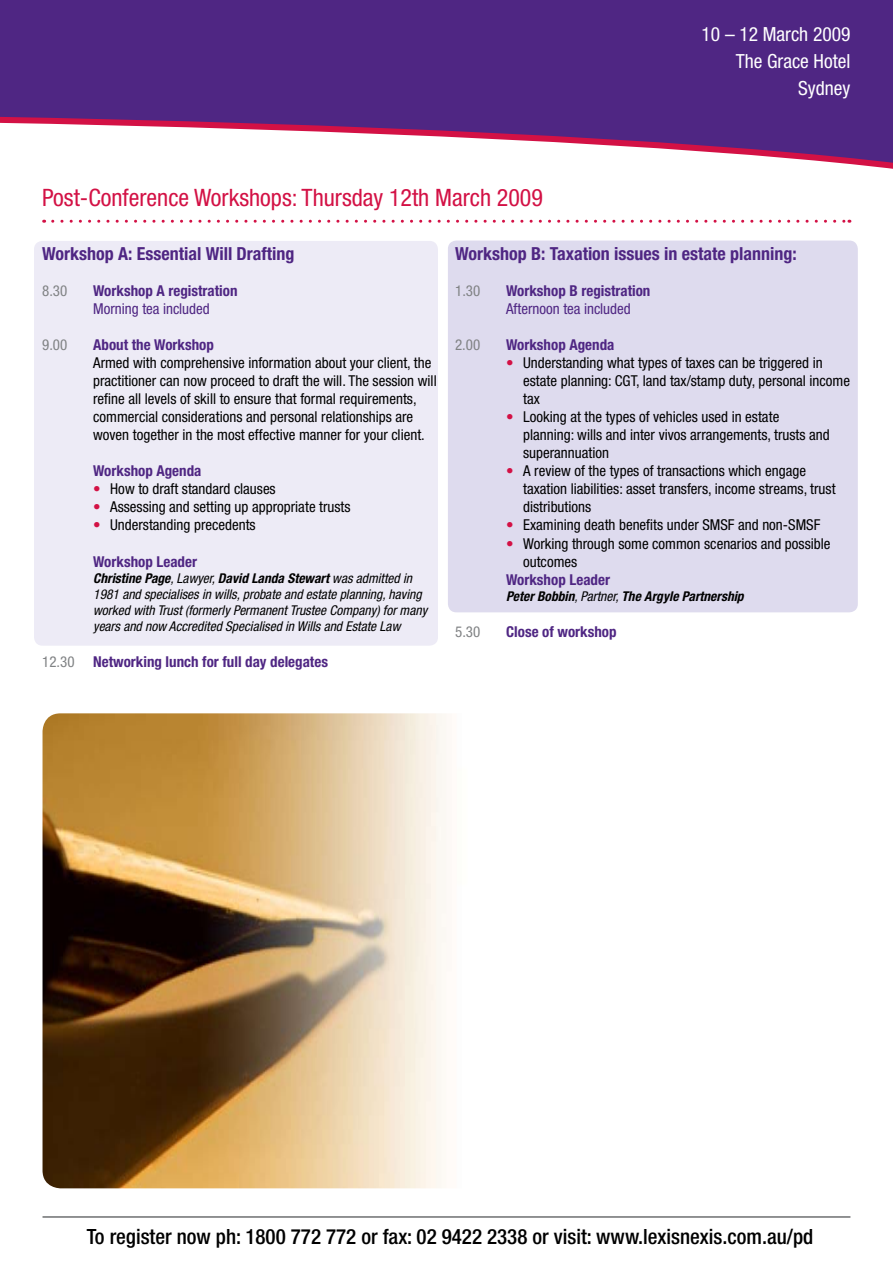
<style>
.page{position:relative;width:893px;height:1263px;background:#fff}
.page>*{position:absolute;margin:0;border:0;box-sizing:border-box;transform-origin:0 0}
.t1{font:condensed 24px "Helvetica Neue";color:#d31145}
.t2{font:500 condensed 21px "Helvetica Neue";color:#000}
.t3{font:condensed 19.5px/27px "Helvetica Neue";color:#fff;text-align:right}
.t4{font:700 condensed 18px "Helvetica Neue";color:#4f2683}
.t5{font:condensed 15px/18px "Helvetica Neue";color:#000}
.t6{font:700 condensed 15px "Helvetica Neue";color:#4f2683}
.t7{font:condensed 15px "Helvetica Neue";color:#4f2683}
.t8{font:condensed 15px "Helvetica Neue";color:#808284}
.t9{font:italic condensed 13.5px/16.2px "Helvetica Neue";color:#000}
.t10{font:italic 700 condensed 13.5px "Helvetica Neue";color:#000}
.s1{color:#d31145}
.s2{font-weight:700}
.s3{font-weight:400;color:#808284}
.s4{font-weight:400}
</style>
<div class="page">
<img style="left:43px;top:713px;width:537px;height:475px;border-radius:18px">
<div style="left:0;top:0;width:893px;height:226px;background:#4f2683"></div>
<svg style="left:0;top:120px;width:893px;height:127px;fill:#fff"></svg>
<svg style="left:53px;top:220px;width:797px;height:3px;background:#f4c5d2"></svg>
<div style="left:34px;top:241px;width:404px;height:405px;background:#edebf6;border-radius:9px"></div>
<div style="left:448px;top:241px;width:410px;height:371px;background:#dedbee;border-radius:9px"></div>
<hr style="left:43px;top:1216px;width:807px;height:2px;background:#6d6f71">
<h3 class="t3" style="left:702px;top:20px;width:150px">10 – 12 March 2009<br>The Grace Hotel<br>Sydney</h3>
<h1 class="t1" style="left:42px;top:184px;width:502px">Post-Conference Workshops: Thursday 12th March 2009</h1>
<p class="t4" style="left:42px;top:243px;width:254px">Workshop A: Essential Will Drafting</p>
<p class="t8" style="left:42px;top:282px;width:27px">8.30</p>
<p class="t6" style="left:93px;top:282px;width:146px">Workshop A registration</p>
<p class="t7" style="left:93px;top:300px;width:118px">Morning tea included</p>
<p class="t8" style="left:42px;top:336px;width:27px">9.00</p>
<p class="t6" style="left:93px;top:336px;width:122px">About the Workshop</p>
<p class="t5" style="left:93px;top:354px;width:345px">Armed with comprehensive information about your client, the practitioner can now proceed to draft the will. The session will refine all levels of skill to ensure that formal requirements, commercial considerations and personal relationships are woven together in the most effective manner for your client.</p>
<p class="t6" style="left:93px;top:462px;width:110px">Workshop Agenda</p>
<p class="t5" style="left:93px;top:480px;width:184px"><span class="s1">•</span> How to draft standard clauses</p>
<p class="t5" style="left:93px;top:498px;width:259px"><span class="s1">•</span> Assessing and setting up appropriate trusts</p>
<p class="t5" style="left:93px;top:516px;width:164px"><span class="s1">•</span> Understanding precedents</p>
<p class="t6" style="left:93px;top:552px;width:105px">Workshop Leader</p>
<p class="t9" style="left:93px;top:570px;width:336px"><span class="s2">Christine Page</span>, Lawyer, <span class="s2">David Landa Stewart</span> was admitted in 1981 and specialises in wills, probate and estate planning, having worked with Trust (formerly Permanent Trustee Company) for many years and now Accredited Specialised in Wills and Estate Law</p>
<p class="t6" style="left:42px;top:653px;width:287px"><span class="s3">12.30</span> Networking lunch for full day delegates</p>
<p class="t4" style="left:455px;top:243px;width:343px">Workshop B: Taxation issues in estate planning:</p>
<p class="t8" style="left:455px;top:282px;width:27px">1.30</p>
<p class="t6" style="left:506px;top:282px;width:146px">Workshop B registration</p>
<p class="t7" style="left:506px;top:300px;width:126px">Afternoon tea included</p>
<p class="t8" style="left:455px;top:336px;width:27px">2.00</p>
<p class="t6" style="left:506px;top:336px;width:110px">Workshop Agenda</p>
<p class="t5" style="left:523px;top:354px;width:328px;text-indent:-17px"><span class="s1">•</span> Understanding what types of taxes can be triggered in estate planning: CGT, land tax/stamp duty, personal income tax</p>
<p class="t5" style="left:523px;top:408px;width:308px;text-indent:-17px"><span class="s1">•</span> Looking at the types of vehicles used in estate planning: wills and inter vivos arrangements, trusts and superannuation</p>
<p class="t5" style="left:523px;top:462px;width:314px;text-indent:-17px"><span class="s1">•</span> A review of the types of transactions which engage taxation liabilities: asset transfers, income streams, trust distributions</p>
<p class="t5" style="left:506px;top:516px;width:316px"><span class="s1">•</span> Examining death benefits under SMSF and non-SMSF</p>
<p class="t5" style="left:523px;top:534px;width:309px;text-indent:-17px"><span class="s1">•</span> Working through some common scenarios and possible outcomes</p>
<p class="t6" style="left:506px;top:570px;width:105px">Workshop Leader</p>
<p class="t10" style="left:506px;top:588px;width:239px">Peter Bobbin<span class="s4">, Partner,</span> The Argyle Partnership</p>
<p class="t8" style="left:455px;top:623px;width:27px">5.30</p>
<p class="t6" style="left:506px;top:622px;width:112px">Close of workshop</p>
<h2 class="t2" style="left:87px;top:1224px;width:728px">To register now ph: 1800 772 772 or fax: 02 9422 2338 or visit: www.lexisnexis.com.au/pd</h2>
</div>
